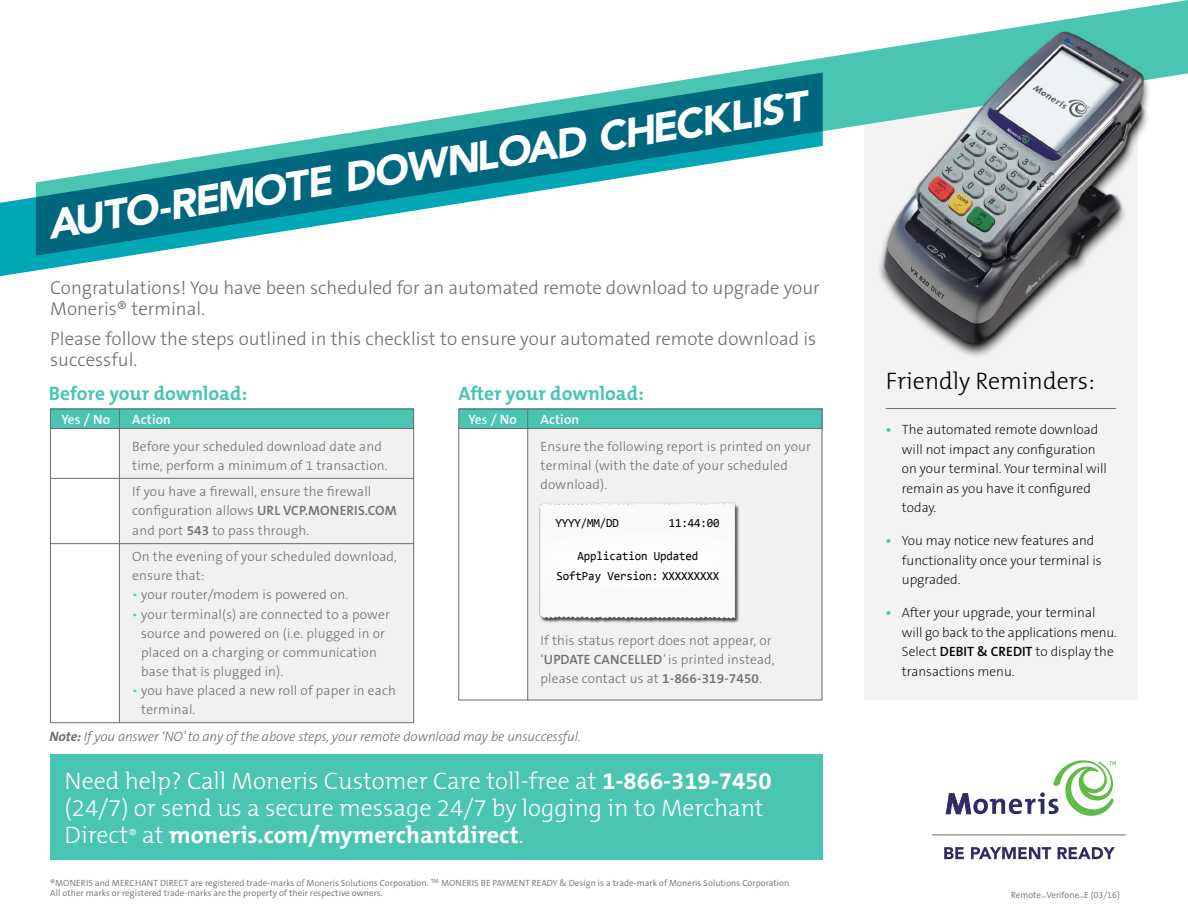
<style>
.page{position:relative;width:1188px;height:918px;background:#fff}
.page>*{position:absolute;margin:0;border:0;box-sizing:border-box;transform-origin:0 0}
.t1{font:italic 900 40.95px "Avenir";color:#fff}
.t2{font:300 24px/27px "The Mix B3";color:#fff}
.t3{font:700 24px "The Mix B7";color:#fff}
.t4{font:300 24px "The Mix B3";color:#000}
.t5{font:700 19.5px "The Mix B7";color:#49c5b1}
.t6{font:300 18.75px/21px "The Sans B3";color:#6d6e71}
.t7{font:300 13.5px/19.2px "The Sans B3";letter-spacing:.01em;color:#6d6e71}
.t8{font:200 13.5px/19.5px "The Sans B2";color:#000}
.t9{font:italic 300 13.5px "The Sans B3";letter-spacing:-.01em;color:#6d6e71}
.t10{font:600 13.5px "The Sans B6";letter-spacing:.01em;color:#fff}
.t11{font:12.3px/19.5px "Consolas";letter-spacing:-.01em;color:#000;text-align:center;scale:.95 1}
.t12{font:300 9px/10.5px "The Sans B4";letter-spacing:.005em;color:#6d6e71}
.s1{font-family:"The Sans B6";font-weight:600}
.s2{color:#49c5b1}
.s3{font-family:"The Sans B7";font-weight:700}
.s4{font-family:"The Mix B7";font-weight:700}
.s5{font-family:"The Mix B3";font-weight:300}
.s6{font-family:"The Mix B3";font-weight:300;font-size:15px}
.s7{font-family:"The Mix B7";font-weight:700;color:#49c5b1}
</style>
<div class="page">
<div style="left:864px;top:68px;width:274px;height:632px;background:#f3f3f4"></div>
<div style="left:120px;top:429px;width:294px;height:294px;background:#f1f1f2"></div>
<div style="left:50px;top:409px;width:364px;height:20px;background:#49c5b1"></div>
<svg style="left:944px;top:847px;width:20px;height:12px"></svg>
<svg style="left:971px;top:847px;width:80px;height:12px"></svg>
<svg style="left:1058px;top:847px;width:57px;height:12px"></svg>
<hr style="left:932px;top:834px;width:194px;height:1px;background:#6d6e71">
<svg style="left:946px;top:760px;width:170px;height:56px"></svg>
<div style="left:50px;top:754px;width:773px;height:105px;background:#49c5b1"></div>
<hr style="left:886px;top:408px;width:230px;height:1px;background:#6d6e71">
<div style="left:50px;top:409px;width:364px;height:314px;border:1px solid #6d6e71"></div>
<hr style="left:50px;top:478px;width:364px;height:1px;background:#6d6e71">
<hr style="left:50px;top:543px;width:364px;height:1px;background:#6d6e71">
<hr style="left:50px;top:428px;width:364px;height:1px;background:#6d6e71">
<hr style="left:119px;top:409px;width:1px;height:314px;background:#6d6e71">
<div style="left:528px;top:429px;width:294px;height:271px;background:#f1f1f2"></div>
<div style="left:459px;top:409px;width:363px;height:20px;background:#49c5b1"></div>
<div style="left:458px;top:409px;width:364px;height:291px;border:1px solid #6d6e71"></div>
<hr style="left:458px;top:428px;width:364px;height:1px;background:#6d6e71">
<hr style="left:527px;top:409px;width:1px;height:291px;background:#6d6e71">
<img style="left:539px;top:502px;width:200px;height:121px">
<svg style="left:0;top:182px;width:127px;height:94px;fill:#00a7b5"></svg>
<svg style="left:728px;top:0;width:460px;height:75px"></svg>
<svg style="left:36px;top:73px;width:763px;height:183px"></svg>
<img style="left:799px;top:18px;width:383px;height:338px">
<h1 class="t1" style="left:44px;top:200px;width:770px;rotate:-9deg">AUTO-REMOTE DOWNLOAD CHECKLIST</h1>
<h3 class="t6" style="left:50px;top:278px;width:771px">Congratulations! You have been scheduled for an automated remote download to upgrade your<br>Moneris® terminal.</h3>
<h3 class="t6" style="left:50px;top:329px;width:768px">Please follow the steps outlined in this checklist to ensure your automated remote download is successful.</h3>
<h3 class="t5" style="left:49px;top:383px;width:200px">Before your download:</h3>
<h3 class="t5" style="left:458px;top:383px;width:187px">After your download:</h3>
<p class="t10" style="left:61px;top:412px;width:50px">Yes / No</p>
<p class="t10" style="left:468px;top:412px;width:50px">Yes / No</p>
<p class="t10" style="left:541px;top:412px;width:40px">Action</p>
<p class="t7" style="left:541px;top:437px;width:272px">Ensure the following report is printed on your terminal (with the date of your scheduled download).</p>
<p class="t10" style="left:132px;top:412px;width:40px">Action</p>
<p class="t7" style="left:132px;top:437px;width:257px">Before your scheduled download date and time, perform a minimum of 1 transaction.</p>
<p class="t7" style="left:132px;top:483px;width:266px">If you have a firewall, ensure the firewall configuration allows <span class="s1">URL VCP.MONERIS.COM </span>and port <span class="s1">543</span> to pass through.</p>
<p class="t7" style="left:132px;top:548px;width:266px">On the evening of your scheduled download, ensure that:</p>
<p class="t7" style="left:132px;top:586px;width:218px"><span class="s2">•</span> your router/modem is powered on.</p>
<p class="t7" style="left:141px;top:605px;width:250px;text-indent:-9px"><span class="s2">•</span> your terminal(s) are connected to a power source and powered on (i.e. plugged in or placed on a charging or communication base that is plugged in).</p>
<p class="t7" style="left:141px;top:682px;width:256px;text-indent:-9px"><span class="s2">•</span> you have placed a new roll of paper in each terminal.</p>
<p class="t9" style="left:50px;top:729px;width:533px"><span class="s3">Note:</span> If you answer ‘NO’ to any of the above steps, your remote download may be unsuccessful.</p>
<p class="t11" style="left:555px;top:513px;width:68px">YYYY/MM/DD</p>
<p class="t11" style="left:669px;top:513px;width:55px">11:44:00</p>
<p class="t11" style="left:557px;top:546px;width:173px">Application Updated<br>SoftPay Version: XXXXXXXXX</p>
<p class="t7" style="left:541px;top:631px;width:236px">If this status report does not appear, or ‘<span class="s1">UPDATE CANCELLED</span>’ is printed instead, please contact us at <span class="s1">1-866-319-7450</span>.</p>
<h2 class="t2" style="left:65px;top:768px;width:709px">Need help? Call Moneris Customer Care toll-free at <span class="s4">1-866-319-7450 </span>(24/7) or send us a secure message 24/7 by logging in to Merchant</h2>
<h2 class="t3" style="left:65px;top:822px;width:461px"><span class="s5">Direct</span><span class="s6">®</span> <span class="s5">at</span> moneris.com/mymerchantdirect<span class="s5">.</span></h2>
<p class="t12" style="left:50px;top:878px;width:743px">®MONERIS and MERCHANT DIRECT are registered trade-marks of Moneris Solutions Corporation. <sup>TM</sup> MONERIS BE PAYMENT READY &amp; Design is a trade-mark of Moneris Solutions Corporation.<br>All other marks or registered trade-marks are the property of their respective owners.</p>
<h2 class="t4" style="left:886px;top:369px;width:211px">Friendly Reminders:</h2>
<p class="t8" style="left:902px;top:420px;width:207px;text-indent:-16px"><span class="s7">•</span> The automated remote download will not impact any configuration on your terminal. Your terminal will remain as you have it configured today.</p>
<p class="t8" style="left:902px;top:531px;width:201px;text-indent:-16px"><span class="s7">•</span> You may notice new features and functionality once your terminal is upgraded.</p>
<p class="t8" style="left:902px;top:603px;width:216px;text-indent:-16px"><span class="s7">•</span> After your upgrade, your terminal will go back to the applications menu.<br>Select <span class="s1">DEBIT &amp; CREDIT</span> to display the transactions menu.</p>
<p class="t12" style="left:1011px;top:890px;width:110px">Remote_Verifone_E (03/16)</p>
</div>
